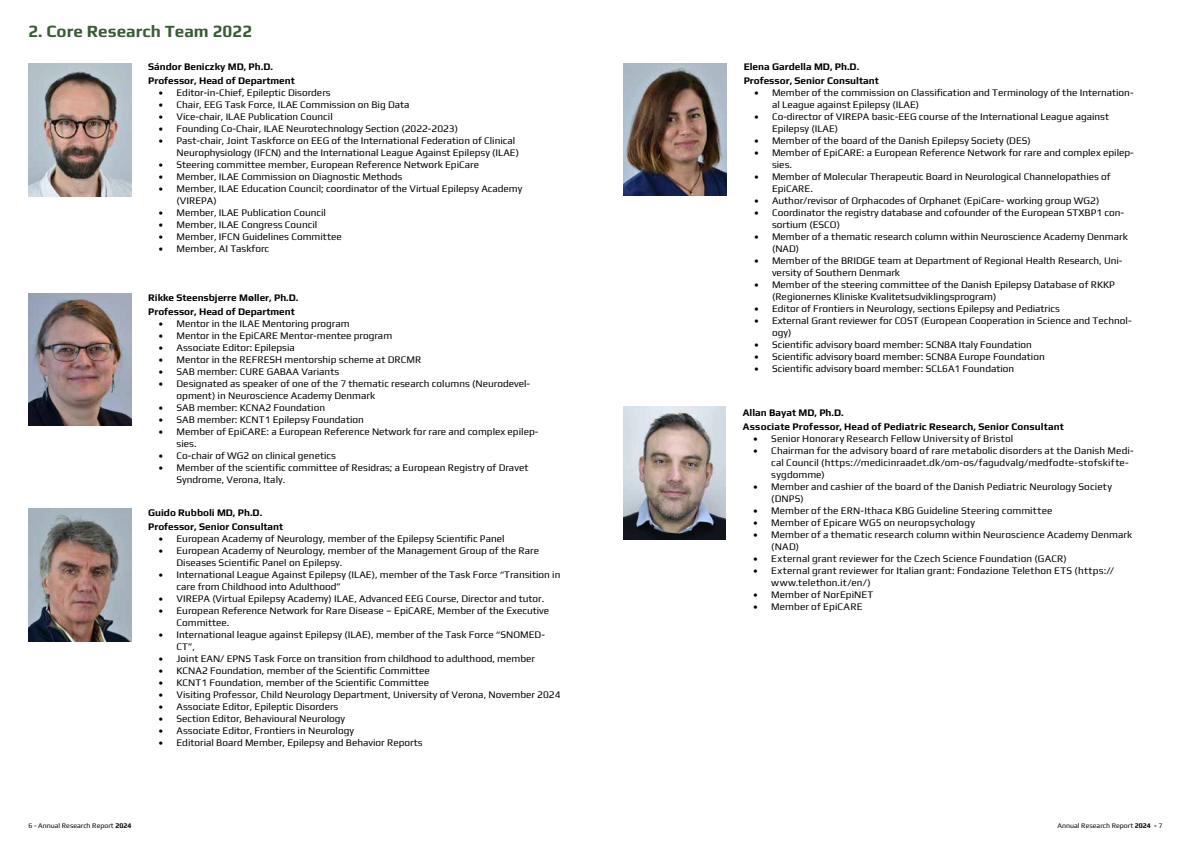
<style>
.page{position:relative;width:1191px;height:842px;background:#fff}
.page>*{position:absolute;margin:0;border:0;box-sizing:border-box;transform-origin:0 0}
.t1{font:700 17px "Play";color:#395c37}
.t2{font:10px/12px "Play";color:#000}
.t3{font:700 10px/14px "Play";color:#000}
.t4{font:7px "Play";color:#000}
.s1{font-weight:700}
</style>
<div class="page">
<img style="left:623px;top:407px;width:103px;height:132px">
<img style="left:28px;top:64px;width:103px;height:132px">
<img style="left:28px;top:509px;width:103px;height:132px">
<img style="left:28px;top:293px;width:103px;height:133px">
<img style="left:624px;top:63px;width:102px;height:133px">
<h1 class="t1" style="left:28px;top:25px;width:225px">2. Core Research Team 2022</h1>
<p class="t3" style="left:148px;top:61px;width:148px">Sándor Beniczky MD, Ph.D.<br>Professor, Head of Department</p>
<p class="t2" style="left:158px;top:88px;width:174px">• Editor-in-Chief, Epileptic Disorders</p>
<p class="t2" style="left:158px;top:100px;width:253px">• Chair, EEG Task Force, ILAE Commission on Big Data</p>
<p class="t2" style="left:158px;top:112px;width:176px">• Vice-chair, ILAE Publication Council</p>
<p class="t2" style="left:158px;top:124px;width:301px">• Founding Co-Chair, ILAE Neurotechnology Section (2022-2023)</p>
<p class="t2" style="left:176px;top:136px;width:344px;text-indent:-18px">• Past-chair, Joint Taskforce on EEG of the International Federation of Clinical<br>Neurophysiology (IFCN) and the International League Against Epilepsy (ILAE)</p>
<p class="t2" style="left:158px;top:160px;width:322px">• Steering committee member, European Reference Network EpiCare</p>
<p class="t2" style="left:158px;top:172px;width:245px">• Member, ILAE Commission on Diagnostic Methods</p>
<p class="t2" style="left:176px;top:184px;width:347px;text-indent:-18px">• Member, ILAE Education Council; coordinator of the Virtual Epilepsy Academy (VIREPA)</p>
<p class="t2" style="left:158px;top:208px;width:169px">• Member, ILAE Publication Council</p>
<p class="t2" style="left:158px;top:220px;width:160px">• Member, ILAE Congress Council</p>
<p class="t2" style="left:158px;top:232px;width:185px">• Member, IFCN Guidelines Committee</p>
<p class="t2" style="left:158px;top:244px;width:112px">• Member, AI Taskforc</p>
<p class="t3" style="left:148px;top:291px;width:152px">Rikke Steensbjerre Møller, Ph.D.<br>Professor, Head of Department</p>
<p class="t2" style="left:158px;top:318px;width:193px">• Mentor in the ILAE Mentoring program</p>
<p class="t2" style="left:158px;top:330px;width:235px">• Mentor in the EpiCARE Mentor-mentee program</p>
<p class="t2" style="left:158px;top:342px;width:138px">• Associate Editor: Epilepsia</p>
<p class="t2" style="left:158px;top:354px;width:264px">• Mentor in the REFRESH mentorship scheme at DRCMR</p>
<p class="t2" style="left:158px;top:366px;width:182px">• SAB member: CURE GABAA Variants</p>
<p class="t2" style="left:176px;top:378px;width:355px;text-indent:-18px">• Designated as speaker of one of the 7 thematic research columns (Neurodevel&shy;opment) in Neuroscience Academy Denmark</p>
<p class="t2" style="left:158px;top:402px;width:168px">• SAB member: KCNA2 Foundation</p>
<p class="t2" style="left:158px;top:414px;width:207px">• SAB member: KCNT1 Epilepsy Foundation</p>
<p class="t2" style="left:176px;top:426px;width:363px;text-indent:-18px">• Member of EpiCARE: a European Reference Network for rare and complex epilep&shy;sies.</p>
<p class="t2" style="left:158px;top:450px;width:179px">• Co-chair of WG2 on clinical genetics</p>
<p class="t2" style="left:176px;top:462px;width:353px;text-indent:-18px">• Member of the scientific committee of Residras; a European Registry of Dravet<br>Syndrome, Verona, Italy.</p>
<p class="t3" style="left:148px;top:507px;width:137px">Guido Rubboli MD, Ph.D.<br>Professor, Senior Consultant</p>
<p class="t2" style="left:158px;top:533px;width:347px">• European Academy of Neurology, member of the Epilepsy Scientific Panel</p>
<p class="t2" style="left:176px;top:545px;width:364px;text-indent:-18px">• European Academy of Neurology, member of the Management Group of the Rare<br>Diseases Scientific Panel on Epilepsy.</p>
<p class="t2" style="left:176px;top:569px;width:385px;text-indent:-18px">• International League Against Epilepsy (ILAE), member of the Task Force “Transition in care from Childhood into Adulthood”</p>
<p class="t2" style="left:158px;top:593px;width:387px">• VIREPA (Virtual Epilepsy Academy) ILAE, Advanced EEG Course, Director and tutor.</p>
<p class="t2" style="left:176px;top:605px;width:374px;text-indent:-18px">• European Reference Network for Rare Disease – EpiCARE, Member of the Executive<br>Committee.</p>
<p class="t2" style="left:176px;top:629px;width:370px;text-indent:-18px">• International league against Epilepsy (ILAE), member of the Task Force “SNOMED-<br>CT”,</p>
<p class="t2" style="left:158px;top:653px;width:378px">• Joint EAN/ EPNS Task Force on transition from childhood to adulthood, member</p>
<p class="t2" style="left:158px;top:665px;width:273px">• KCNA2 Foundation, member of the Scientific Committee</p>
<p class="t2" style="left:158px;top:677px;width:272px">• KCNT1 Foundation, member of the Scientific Committee</p>
<p class="t2" style="left:158px;top:689px;width:403px">• Visiting Professor, Child Neurology Department, University of Verona, November 2024</p>
<p class="t2" style="left:158px;top:701px;width:181px">• Associate Editor, Epileptic Disorders</p>
<p class="t2" style="left:158px;top:713px;width:188px">• Section Editor, Behavioural Neurology</p>
<p class="t2" style="left:158px;top:725px;width:197px">• Associate Editor, Frontiers in Neurology</p>
<p class="t2" style="left:158px;top:737px;width:266px">• Editorial Board Member, Epilepsy and Behavior Reports</p>
<p class="t3" style="left:743px;top:61px;width:137px">Elena Gardella MD, Ph.D.<br>Professor, Senior Consultant</p>
<p class="t2" style="left:772px;top:87px;width:363px;text-indent:-18px">• Member of the commission on Classification and Terminology of the Internation&shy;al League against Epilepsy (ILAE)</p>
<p class="t2" style="left:772px;top:111px;width:339px;text-indent:-18px">• Co-director of VIREPA basic-EEG course of the International League against<br>Epilepsy (ILAE)</p>
<p class="t2" style="left:754px;top:135px;width:278px">• Member of the board of the Danish Epilepsy Society (DES)</p>
<p class="t2" style="left:772px;top:147px;width:363px;text-indent:-18px">• Member of EpiCARE: a European Reference Network for rare and complex epilep&shy;sies.</p>
<p class="t2" style="left:772px;top:171px;width:340px;text-indent:-18px">• Member of Molecular Therapeutic Board in Neurological Channelopathies of<br>EpiCARE.</p>
<p class="t2" style="left:754px;top:195px;width:347px">• Author/revisor of Orphacodes of Orphanet (EpiCare- working group WG2)</p>
<p class="t2" style="left:772px;top:207px;width:353px;text-indent:-18px">• Coordinator the registry database and cofounder of the European STXBP1 con&shy;sortium (ESCO)</p>
<p class="t2" style="left:772px;top:231px;width:357px;text-indent:-18px">• Member of a thematic research column within Neuroscience Academy Denmark (NAD)</p>
<p class="t2" style="left:772px;top:255px;width:352px;text-indent:-18px">• Member of the BRIDGE team at Department of Regional Health Research, Uni&shy;versity of Southern Denmark</p>
<p class="t2" style="left:772px;top:279px;width:344px;text-indent:-18px">• Member of the steering committee of the Danish Epilepsy Database of RKKP (Regionernes Kliniske Kvalitetsudviklingsprogram)</p>
<p class="t2" style="left:754px;top:303px;width:307px">• Editor of Frontiers in Neurology, sections Epilepsy and Pediatrics</p>
<p class="t2" style="left:772px;top:315px;width:361px;text-indent:-18px">• External Grant reviewer for COST (European Cooperation in Science and Technol&shy;ogy)</p>
<p class="t2" style="left:754px;top:339px;width:279px">• Scientific advisory board member: SCN8A Italy Foundation</p>
<p class="t2" style="left:754px;top:351px;width:292px">• Scientific advisory board member: SCN8A Europe Foundation</p>
<p class="t2" style="left:754px;top:363px;width:262px">• Scientific advisory board member: SCL6A1 Foundation</p>
<p class="t3" style="left:743px;top:407px;width:322px">Allan Bayat MD, Ph.D.<br>Associate Professor, Head of Pediatric Research, Senior Consultant</p>
<p class="t2" style="left:753px;top:433px;width:261px">• Senior Honorary Research Fellow University of Bristol</p>
<p class="t2" style="left:771px;top:445px;width:364px;text-indent:-18px">• Chairman for the advisory board of rare metabolic disorders at the Danish Medi&shy;cal Council (https://medicinraadet.dk/om-os/fagudvalg/medfodte-stofskifte&shy;sygdomme)</p>
<p class="t2" style="left:771px;top:481px;width:342px;text-indent:-18px">• Member and cashier of the board of the Danish Pediatric Neurology Society (DNPS)</p>
<p class="t2" style="left:753px;top:505px;width:301px">• Member of the ERN-Ithaca KBG Guideline Steering committee</p>
<p class="t2" style="left:753px;top:517px;width:223px">• Member of Epicare WG5 on neuropsychology</p>
<p class="t2" style="left:771px;top:529px;width:362px;text-indent:-18px">• Member of a thematic research column within Neuroscience Academy Denmark (NAD)</p>
<p class="t2" style="left:753px;top:553px;width:315px">• External grant reviewer for the Czech Science Foundation (GACR)</p>
<p class="t2" style="left:771px;top:565px;width:344px;text-indent:-18px">• External grant reviewer for Italian grant: Fondazione Telethon ETS (https:// www.telethon.it/en/)</p>
<p class="t2" style="left:753px;top:589px;width:122px">• Member of NorEpiNET</p>
<p class="t2" style="left:753px;top:601px;width:111px">• Member of EpiCARE</p>
<p class="t4" style="left:28px;top:822px;width:105px">6 - Annual Research Report <span class="s1">2024</span></p>
<p class="t4" style="left:1057px;top:822px;width:107px">Annual Research Report <span class="s1">2024 -</span> 7</p>
</div>
